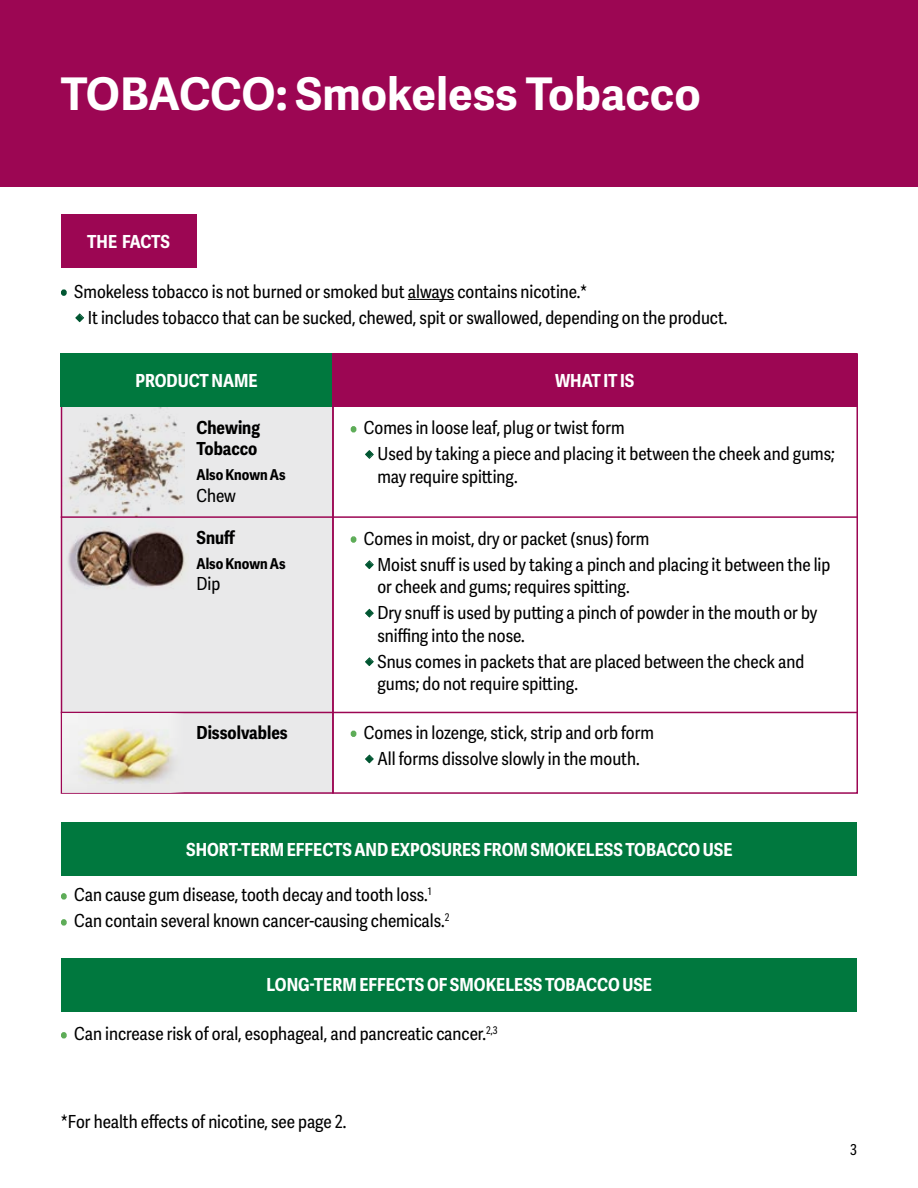
<style>
.page{position:relative;width:918px;height:1188px;background:#fff}
.page>*{position:absolute;margin:0;border:0;box-sizing:border-box;transform-origin:0 0}
.t1{font:700 45px "Adelle Sans";color:#fff}
.t2{font:18px/22.5px "Adelle Sans Cnd";color:#000}
.t3{font:700 18px "Adelle Sans Cnd";color:#fff}
.t4{font:700 18px/21.6px "Adelle Sans Cnd";color:#000}
.t5{font:700 15px "Adelle Sans Cnd";color:#000}
.t6{font:15px "Adelle Sans Cnd";color:#000}
.s1{color:#005631}
.s2{color:#5dac57}
</style>
<div class="page">
<div style="left:0;top:0;width:918px;height:187px;background:#9c0653"></div>
<div style="left:61px;top:368px;width:273px;height:426px;background:#e9e9ea;border:2px solid #9c0653"></div>
<div style="left:61px;top:214px;width:135px;height:54px;background:#9c0653"></div>
<div style="left:62px;top:822px;width:795px;height:54px;background:#00783e"></div>
<div style="left:62px;top:958px;width:795px;height:54px;background:#00783e"></div>
<div style="left:61px;top:353px;width:271px;height:54px;background:#00783e"></div>
<svg style="left:351px;top:426px;width:5px;height:6px"></svg>
<svg style="left:365px;top:450px;width:9px;height:9px"></svg>
<svg style="left:351px;top:536px;width:5px;height:7px"></svg>
<svg style="left:365px;top:560px;width:9px;height:9px"></svg>
<svg style="left:365px;top:609px;width:9px;height:9px"></svg>
<svg style="left:365px;top:657px;width:9px;height:9px"></svg>
<svg style="left:351px;top:731px;width:5px;height:6px"></svg>
<svg style="left:365px;top:754px;width:9px;height:9px"></svg>
<div style="left:332px;top:353px;width:525px;height:54px;background:#9c0653"></div>
<hr style="left:408px;top:299px;width:46px;height:1px;background:#000">
<div style="left:61px;top:289px;width:6px;height:7px;border:2px solid #005631;border-radius:50%"></div>
<svg style="left:75px;top:313px;width:9px;height:9px"></svg>
<div style="left:61px;top:893px;width:6px;height:7px;border:2px solid #5dac57;border-radius:50%"></div>
<div style="left:61px;top:919px;width:6px;height:7px;border:2px solid #5dac57;border-radius:50%"></div>
<svg style="left:61px;top:1032px;width:6px;height:6px"></svg>
<hr style="left:61px;top:516px;width:796px;height:2px;background:#9c0653">
<hr style="left:61px;top:712px;width:796px;height:1px;background:#9c0653">
<img style="left:61px;top:407px;width:123px;height:109px">
<img style="left:67px;top:517px;width:122px;height:71px">
<img style="left:62px;top:713px;width:122px;height:79px">
<p class="t1" style="left:61px;top:61px;width:642px">TOBACCO: Smokeless Tobacco</p>
<p class="t3" style="left:87px;top:228px;width:84px">THE FACTS</p>
<p class="t2" style="left:61px;top:279px;width:528px"><span class="s1">•</span> Smokeless tobacco is not burned or smoked but always contains nicotine.*</p>
<p class="t2" style="left:74px;top:305px;width:655px"><span class="s1">V</span>It includes tobacco that can be sucked, chewed, spit or swallowed, depending on the product.</p>
<p class="t3" style="left:135px;top:368px;width:124px">PRODUCT NAME</p>
<p class="t4" style="left:196px;top:416px;width:65px">Chewing<br>Tobacco</p>
<p class="t5" style="left:196px;top:464px;width:91px">Also Known As</p>
<p class="t2" style="left:196px;top:484px;width:41px">Chew</p>
<p class="t4" style="left:196px;top:526px;width:40px">Snuff</p>
<p class="t5" style="left:196px;top:553px;width:91px">Also Known As</p>
<p class="t2" style="left:196px;top:572px;width:25px">Dip</p>
<p class="t4" style="left:196px;top:722px;width:93px">Dissolvables</p>
<p class="t3" style="left:555px;top:368px;width:81px">WHAT IT IS</p>
<p class="t2" style="left:350px;top:416px;width:276px"><span class="s2">•</span> Comes in loose leaf, plug or twist form</p>
<p class="t2" style="left:377px;top:442px;width:459px;text-indent:-14px"><span class="s1">V</span>Used by taking a piece and placing it between the cheek and gums; may require spitting.</p>
<p class="t2" style="left:350px;top:526px;width:300px"><span class="s2">•</span> Comes in moist, dry or packet (snus) form</p>
<p class="t2" style="left:377px;top:552px;width:454px;text-indent:-14px"><span class="s1">V</span>Moist snuff is used by taking a pinch and placing it between the lip or cheek and gums; requires spitting.</p>
<p class="t2" style="left:377px;top:601px;width:442px;text-indent:-14px"><span class="s1">V</span>Dry snuff is used by putting a pinch of powder in the mouth or by sniffing into the nose.</p>
<p class="t2" style="left:377px;top:649px;width:428px;text-indent:-14px"><span class="s1">V</span>Snus comes in packets that are placed between the check and gums; do not require spitting.</p>
<p class="t2" style="left:350px;top:721px;width:305px"><span class="s2">•</span> Comes in lozenge, stick, strip and orb form</p>
<p class="t2" style="left:364px;top:747px;width:277px"><span class="s1">V</span>All forms dissolve slowly in the mouth.</p>
<p class="t3" style="left:186px;top:836px;width:548px">SHORT-TERM EFFECTS AND EXPOSURES FROM SMOKELESS TOBACCO USE</p>
<p class="t2" style="left:61px;top:883px;width:372px"><span class="s2">•</span> Can cause gum disease, tooth decay and tooth loss.<sup>1</sup></p>
<p class="t2" style="left:61px;top:909px;width:390px"><span class="s2">•</span> Can contain several known cancer-causing chemicals.<sup>2</sup></p>
<p class="t3" style="left:267px;top:972px;width:387px">LONG-TERM EFFECTS OF SMOKELESS TOBACCO USE</p>
<p class="t2" style="left:61px;top:1022px;width:438px"><span class="s2">•</span> Can increase risk of oral, esophageal, and pancreatic cancer.<sup>2,3</sup></p>
<p class="t2" style="left:61px;top:1110px;width:287px">*For health effects of nicotine, see page 2.</p>
<p class="t6" style="left:850px;top:1139px;width:8px">3</p>
</div>
